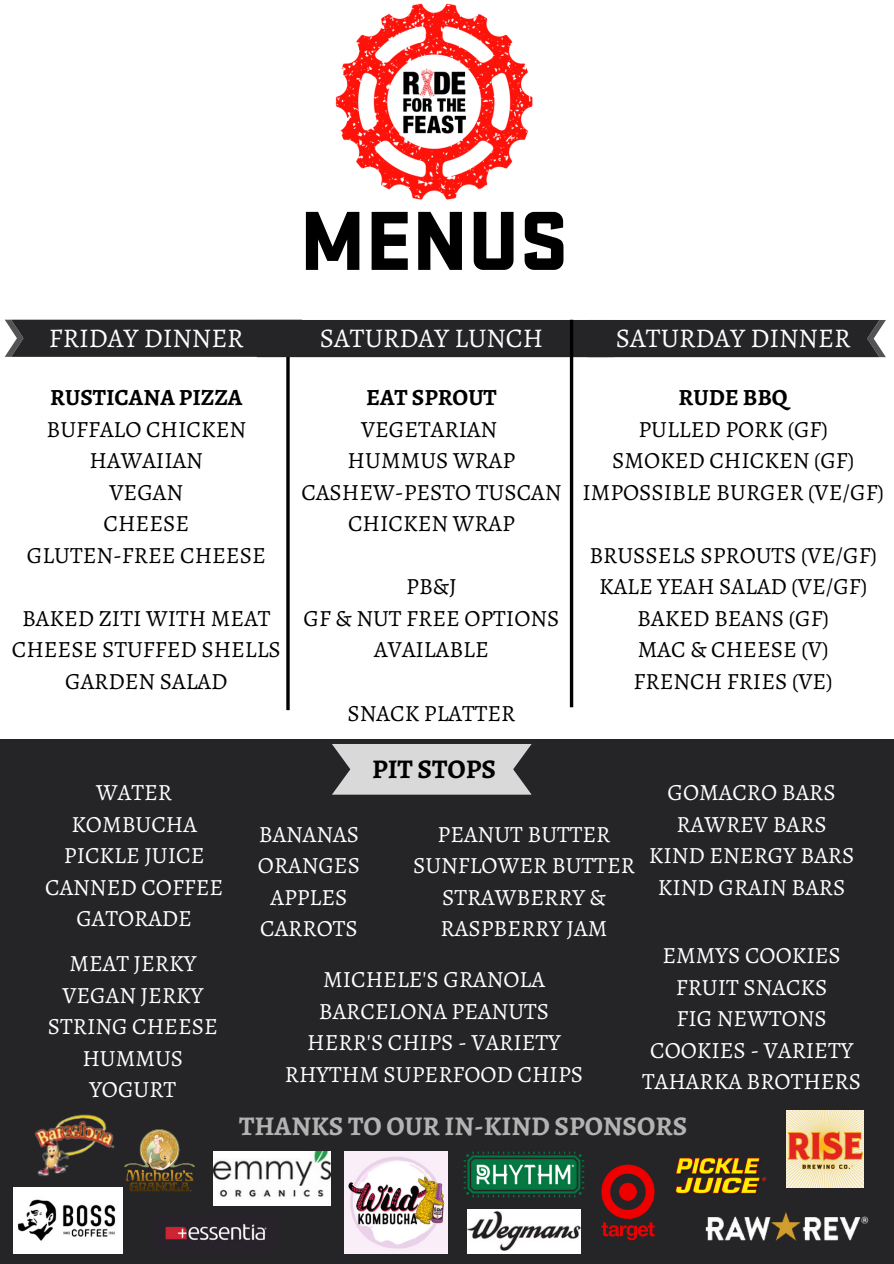
<style>
.page{position:relative;width:894px;height:1264px;background:#fff}
.page>*{position:absolute;margin:0;border:0;box-sizing:border-box;transform-origin:0 0}
.t1{font:900 87px "Stratum No 1";color:#000}
.t2{font:27px "Alegreya";color:#fff}
.t3{font:700 27px "Alegreya";color:#b3b3b3}
.t4{font:700 27px "Alegreya";color:#000}
.t5{font:23.25px/31.5px "Alegreya";color:#fff}
.t6{font:23.25px/31.5px "Alegreya";color:#000;text-align:center}
.t7{font:700 23.25px "Alegreya";color:#000}
</style>
<div class="page">
<hr style="left:286px;top:322px;width:3px;height:388px;background:#000">
<div style="left:0;top:738px;width:893px;height:525px;background:#252527"></div>
<svg style="left:332px;top:744px;width:199px;height:50px;background:#c8c8c8"></svg>
<img style="left:335px;top:3px;width:198px;height:197px">
<div style="left:5px;top:320px;width:880px;height:37px;background:#252527"></div>
<svg style="left:569px;top:320px;width:4px;height:387px;background:#323232"></svg>
<img style="left:122px;top:1129px;width:73px;height:69px">
<img style="left:677px;top:1157px;width:90px;height:37px">
<img style="left:705px;top:1212px;width:164px;height:29px">
<img style="left:14px;top:1187px;width:108px;height:66px">
<img style="left:214px;top:1151px;width:117px;height:54px">
<img style="left:786px;top:1110px;width:77px;height:77px">
<img style="left:580px;top:1164px;width:114px;height:76px">
<img style="left:467px;top:1209px;width:113px;height:44px">
<img style="left:34px;top:1114px;width:81px;height:62px">
<img style="left:463px;top:1151px;width:125px;height:50px">
<img style="left:165px;top:1223px;width:102px;height:18px">
<img style="left:345px;top:1151px;width:102px;height:102px">
<p class="t1" style="left:300px;top:191px;width:270px">MENUS</p>
<p class="t2" style="left:49px;top:319px;width:196px">FRIDAY DINNER</p>
<p class="t2" style="left:320px;top:319px;width:225px">SATURDAY LUNCH</p>
<p class="t2" style="left:615px;top:319px;width:236px">SATURDAY DINNER</p>
<p class="t2" style="left:470px;top:319px;width:236px">SATURDAY DINNER</p>
<p class="t7" style="left:50px;top:381px;width:193px">RUSTICANA PIZZA</p>
<p class="t6" style="left:46px;top:413px;width:201px">BUFFALO CHICKEN</p>
<p class="t6" style="left:90px;top:444px;width:115px">HAWAIIAN</p>
<p class="t6" style="left:109px;top:476px;width:75px">VEGAN</p>
<p class="t6" style="left:103px;top:507px;width:87px">CHEESE</p>
<p class="t6" style="left:27px;top:539px;width:240px">GLUTEN-FREE CHEESE</p>
<p class="t6" style="left:22px;top:602px;width:250px">BAKED ZITI WITH MEAT</p>
<p class="t6" style="left:12px;top:634px;width:270px">CHEESE STUFFED SHELLS</p>
<p class="t6" style="left:65px;top:665px;width:164px">GARDEN SALAD</p>
<p class="t7" style="left:366px;top:381px;width:132px">EAT SPROUT</p>
<p class="t6" style="left:361px;top:413px;width:138px">VEGETARIAN</p>
<p class="t6" style="left:347px;top:444px;width:169px">HUMMUS WRAP</p>
<p class="t6" style="left:301px;top:476px;width:261px">CASHEW-PESTO TUSCAN<br>CHICKEN WRAP</p>
<p class="t6" style="left:406px;top:571px;width:52px">PB&amp;J</p>
<p class="t6" style="left:303px;top:602px;width:257px">GF &amp; NUT FREE OPTIONS<br>AVAILABLE</p>
<p class="t6" style="left:347px;top:697px;width:169px">SNACK PLATTER</p>
<p class="t4" style="left:372px;top:750px;width:125px">PIT STOPS</p>
<p class="t7" style="left:678px;top:381px;width:111px">RUDE BBQ</p>
<p class="t6" style="left:638px;top:413px;width:191px">PULLED PORK (GF)</p>
<p class="t6" style="left:612px;top:444px;width:243px">SMOKED CHICKEN (GF)</p>
<p class="t6" style="left:582px;top:476px;width:303px">IMPOSSIBLE BURGER (VE/GF)</p>
<p class="t6" style="left:589px;top:539px;width:289px">BRUSSELS SPROUTS (VE/GF)</p>
<p class="t6" style="left:599px;top:571px;width:269px">KALE YEAH SALAD (VE/GF)</p>
<p class="t6" style="left:637px;top:602px;width:193px">BAKED BEANS (GF)</p>
<p class="t6" style="left:637px;top:634px;width:192px">MAC &amp; CHEESE (V)</p>
<p class="t6" style="left:633px;top:665px;width:200px">FRENCH FRIES (VE)</p>
<p class="t5" style="left:96px;top:776px;width:77px">WATER</p>
<p class="t5" style="left:71px;top:808px;width:127px">KOMBUCHA</p>
<p class="t5" style="left:64px;top:839px;width:142px">PICKLE JUICE</p>
<p class="t5" style="left:45px;top:871px;width:179px">CANNED COFFEE</p>
<p class="t5" style="left:76px;top:902px;width:117px">GATORADE</p>
<p class="t5" style="left:69px;top:947px;width:128px">MEAT JERKY</p>
<p class="t5" style="left:62px;top:979px;width:142px">VEGAN JERKY</p>
<p class="t5" style="left:48px;top:1010px;width:171px">STRING CHEESE</p>
<p class="t5" style="left:82px;top:1042px;width:102px">HUMMUS</p>
<p class="t5" style="left:89px;top:1073px;width:88px">YOGURT</p>
<p class="t5" style="left:667px;top:776px;width:170px">GOMACRO BARS</p>
<p class="t5" style="left:676px;top:808px;width:151px">RAWREV BARS</p>
<p class="t5" style="left:648px;top:839px;width:207px">KIND ENERGY BARS</p>
<p class="t5" style="left:657px;top:871px;width:189px">KIND GRAIN BARS</p>
<p class="t5" style="left:259px;top:818px;width:102px">BANANAS</p>
<p class="t5" style="left:258px;top:849px;width:104px">ORANGES</p>
<p class="t5" style="left:270px;top:881px;width:78px">APPLES</p>
<p class="t5" style="left:260px;top:912px;width:99px">CARROTS</p>
<p class="t5" style="left:437px;top:818px;width:174px">PEANUT BUTTER</p>
<p class="t5" style="left:413px;top:849px;width:223px">SUNFLOWER BUTTER</p>
<p class="t5" style="left:440px;top:881px;width:168px">STRAWBERRY &amp;<br>RASPBERRY JAM</p>
<p class="t5" style="left:323px;top:963px;width:223px">MICHELE'S GRANOLA</p>
<p class="t5" style="left:319px;top:994px;width:232px">BARCELONA PEANUTS</p>
<p class="t5" style="left:307px;top:1026px;width:255px">HERR'S CHIPS - VARIETY</p>
<p class="t5" style="left:285px;top:1058px;width:299px">RHYTHM SUPERFOOD CHIPS</p>
<p class="t5" style="left:662px;top:939px;width:180px">EMMYS COOKIES</p>
<p class="t5" style="left:675px;top:971px;width:153px">FRUIT SNACKS</p>
<p class="t5" style="left:676px;top:1002px;width:152px">FIG NEWTONS</p>
<p class="t5" style="left:650px;top:1034px;width:204px">COOKIES - VARIETY</p>
<p class="t5" style="left:642px;top:1065px;width:220px">TAHARKA BROTHERS</p>
<p class="t3" style="left:239px;top:1107px;width:449px">THANKS TO OUR IN-KIND SPONSORS</p>
</div>
